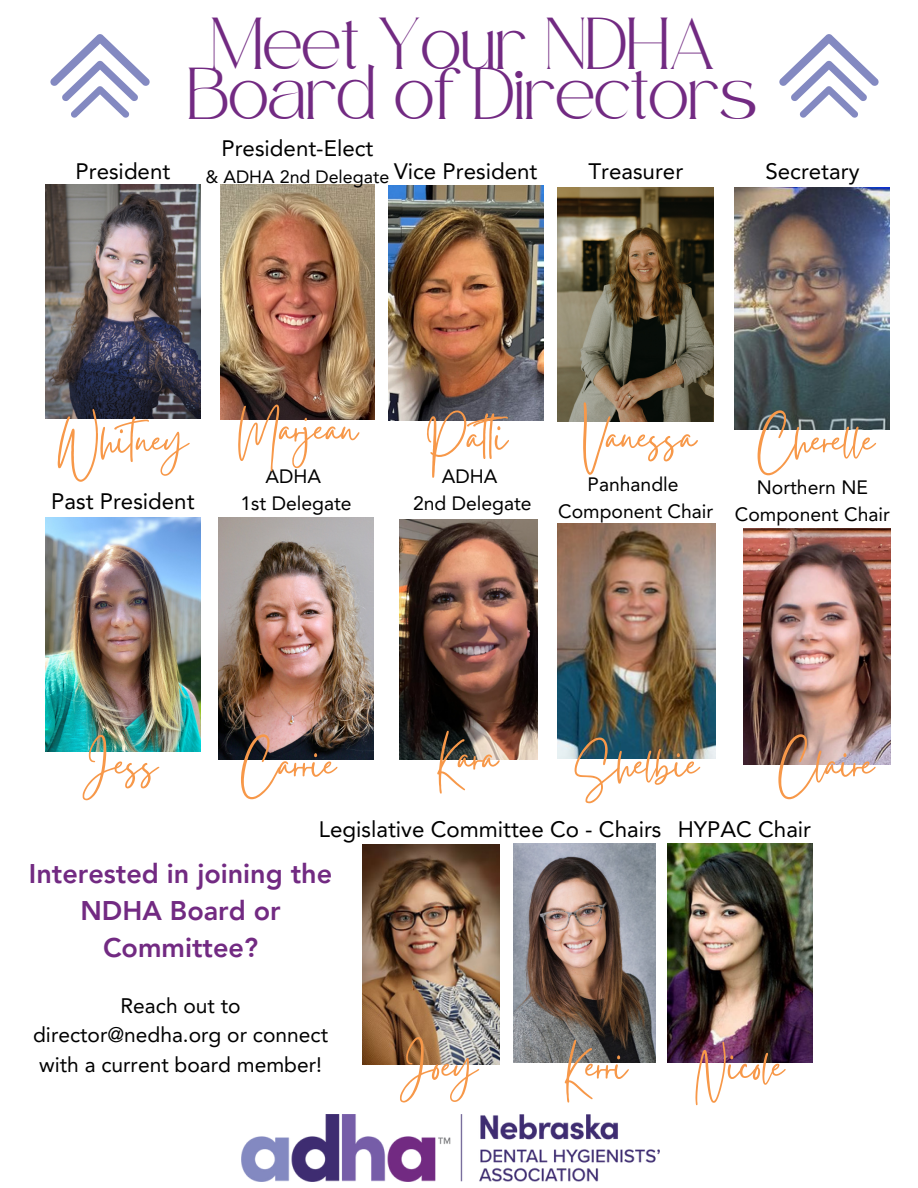
<style>
.page{position:relative;width:918px;height:1188px;background:#fff}
.page>*{position:absolute;margin:0;border:0;box-sizing:border-box;transform-origin:0 0}
.t1{font:53.85px "Gistesy";color:#f79849}
.t2{font:35.85px "Safira March";color:#722a82}
.t3{font:800 27px/37.2px "Avenir LT Pro";color:#722a82;text-align:center}
.t4{font:22.35px "Avenir LT Pro";color:#000}
.t5{font:21px/29.2px "Avenir LT Pro";color:#000;text-align:center}
.t6{font:19.35px/27px "Avenir LT Pro";color:#000;text-align:center}
.t7{font:17.85px "Avenir LT Pro";color:#000}
</style>
<div class="page">
<img style="left:241px;top:1114px;width:419px;height:68px">
<img style="left:220px;top:184px;width:154px;height:235px">
<img style="left:388px;top:185px;width:156px;height:236px">
<img style="left:558px;top:187px;width:155px;height:234px">
<img style="left:513px;top:843px;width:142px;height:219px">
<img style="left:45px;top:184px;width:155px;height:234px">
<img style="left:45px;top:517px;width:155px;height:234px">
<img style="left:735px;top:187px;width:155px;height:242px">
<img style="left:218px;top:517px;width:156px;height:242px">
<img style="left:558px;top:524px;width:157px;height:235px">
<img style="left:744px;top:529px;width:146px;height:235px">
<img style="left:363px;top:845px;width:137px;height:219px">
<img style="left:667px;top:843px;width:146px;height:219px">
<img style="left:399px;top:519px;width:139px;height:240px">
<svg style="left:50px;top:34px;width:100px;height:84px"></svg>
<svg style="left:779px;top:34px;width:100px;height:84px"></svg>
<p class="t4" style="left:76px;top:162px;width:96px">President</p>
<p class="t2" style="left:211px;top:36px;width:506px">Meet Your NDHA</p>
<p class="t2" style="left:188px;top:85px;width:571px">Board of Directors</p>
<p class="t4" style="left:221px;top:139px;width:154px">President-Elect</p>
<p class="t7" style="left:206px;top:169px;width:185px">&amp; ADHA 2nd Delegate</p>
<p class="t4" style="left:394px;top:162px;width:145px">Vice President</p>
<p class="t4" style="left:588px;top:162px;width:96px">Treasurer</p>
<p class="t4" style="left:765px;top:162px;width:96px">Secretary</p>
<p class="t1" style="left:58px;top:403px;width:131px">Whitney</p>
<p class="t1" style="left:238px;top:392px;width:121px">Marjean</p>
<p class="t1" style="left:425px;top:400px;width:94px">Pati</p>
<p class="t1" style="left:582px;top:400px;width:115px">Vanessa</p>
<p class="t1" style="left:758px;top:403px;width:117px">Cherelle</p>
<p class="t6" style="left:266px;top:464px;width:57px">ADHA</p>
<p class="t6" style="left:442px;top:464px;width:57px">ADHA</p>
<p class="t6" style="left:413px;top:491px;width:120px">2nd Delegate</p>
<p class="t6" style="left:588px;top:472px;width:93px">Panhandle</p>
<p class="t6" style="left:558px;top:499px;width:157px">Component Chair</p>
<p class="t6" style="left:735px;top:475px;width:157px">Northern NE<br>Component Chair</p>
<p class="t4" style="left:51px;top:492px;width:145px">Past President</p>
<p class="t6" style="left:240px;top:491px;width:113px">1st Delegate</p>
<p class="t1" style="left:437px;top:720px;width:62px">Kara</p>
<p class="t1" style="left:88px;top:727px;width:71px">Jess</p>
<p class="t1" style="left:242px;top:727px;width:95px">Carrie</p>
<p class="t1" style="left:575px;top:727px;width:125px">Shelbie</p>
<p class="t1" style="left:779px;top:727px;width:96px">Claire</p>
<p class="t4" style="left:319px;top:820px;width:344px">Legislative Committee Co - Chairs</p>
<p class="t4" style="left:678px;top:820px;width:135px">HYPAC Chair</p>
<p class="t3" style="left:29px;top:857px;width:305px">Interested in joining the<br>NDHA Board or<br>Committee?</p>
<p class="t5" style="left:33px;top:993px;width:296px">Reach out to director@nedha.org or connect with a current board member!</p>
<p class="t1" style="left:405px;top:1029px;width:73px">Joey</p>
<p class="t1" style="left:564px;top:1029px;width:64px">Kerri</p>
<p class="t1" style="left:697px;top:1029px;width:88px">Nicole</p>
</div>
